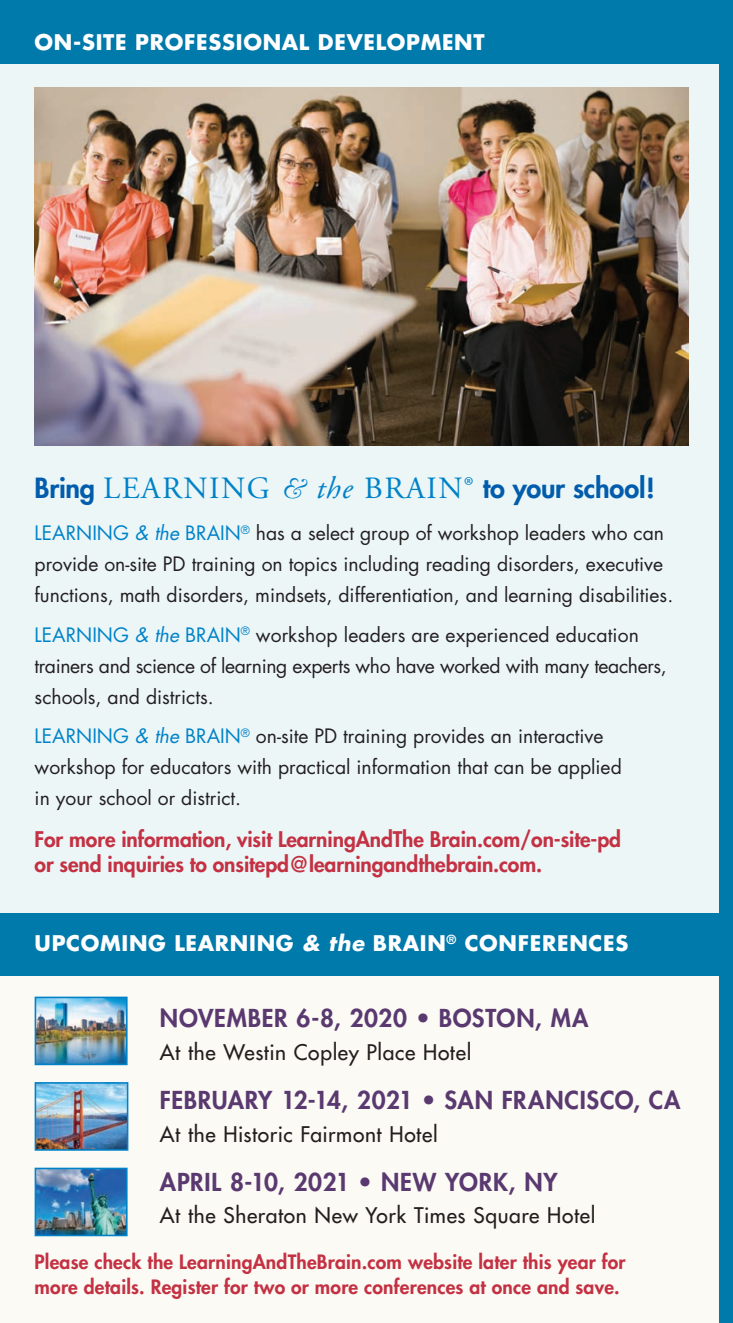
<style>
.page{position:relative;width:733px;height:1323px;background:#fff}
.page>*{position:absolute;margin:0;border:0;box-sizing:border-box;transform-origin:0 0}
.topic_group_title{font:800 27.12px "Futura";letter-spacing:-.01em;color:#015dab}
.topic_group_title-2{font:800 23.97px "Futura";letter-spacing:.03em;color:#593970}
.t1{font:800 21px/24.5px "Futura";letter-spacing:-.005em;color:#c33143}
.topic_group_title-3{font:21px "Futura";letter-spacing:.03em;color:#231f20}
.Paragraph_Style_6{font:700 21px "Futura";letter-spacing:.035em;color:#fff}
.t2{font:19.25px/31px "Futura";color:#231f20}
.t3{font:800 19.25px/25.6px "Futura";letter-spacing:.01em;color:#c33143}
.s1{font-family:"Adobe Garamond Pro";font-weight:400;font-size:30.97px;color:#0082c8}
.s2{font-family:"Bernhard Modern Std";font-weight:400;font-style:italic;font-size:30.97px;color:#0082c8}
.s3{font-family:"Adobe Garamond Pro";font-weight:400;font-style:italic;font-size:30.97px;color:#0082c8}
.s4{color:#0082c8}
.s5{font-style:italic;color:#0082c8}
.s6{font-style:italic}
</style>
<div class="page">
<div style="left:0;top:950px;width:718px;height:373px;background:#fcfaf4"></div>
<div style="left:0;top:0;width:725px;height:913px;background:#ecf6f7"></div>
<div style="left:0;top:0;width:718px;height:64px;background:#0079ab"></div>
<div style="left:0;top:913px;width:725px;height:63px;background:#0079ab"></div>
<div style="left:718px;top:0;width:14px;height:1323px;background:#0079ab"></div>
<img style="left:35px;top:88px;width:653px;height:358px">
<img style="left:38px;top:1000px;width:86px;height:62px">
<div style="left:35px;top:997px;width:92px;height:68px;border:2px solid #0082c8"></div>
<img style="left:38px;top:1085px;width:87px;height:63px">
<div style="left:35px;top:1082px;width:93px;height:69px;border:2px solid #0082c8"></div>
<img style="left:38px;top:1171px;width:86px;height:62px">
<div style="left:35px;top:1168px;width:92px;height:68px;border:2px solid #0082c8"></div>
<p class="Paragraph_Style_6" style="left:35px;top:29px;width:451px">ON-SITE PROFESSIONAL DEVELOPMENT</p>
<p class="topic_group_title" style="left:35px;top:471px;width:621px">Bring <span class="s1">LEARNING</span> <span class="s2">&amp;</span> <span class="s3">the</span> <span class="s1">BRAIN®</span> to your school!</p>
<p class="t2" style="left:35px;top:518px;width:640px"><span class="s4">LEARNING</span> <span class="s5">&amp; the</span> <span class="s4">BRAIN</span><sup>®</sup> has a select group of workshop leaders who can provide on-site PD training on topics including reading disorders, executive functions, math disorders, mindsets, differentiation, and learning disabilities.</p>
<p class="t2" style="left:35px;top:620px;width:633px"><span class="s4">LEARNING</span> <span class="s5">&amp; the</span> <span class="s4">BRAIN</span><sup>®</sup> workshop leaders are experienced education trainers and science of learning experts who have worked with many teachers, schools, and districts.</p>
<p class="t2" style="left:35px;top:721px;width:588px"><span class="s4">LEARNING</span> <span class="s5">&amp; the</span> <span class="s4">BRAIN</span><sup>®</sup> on-site PD training provides an interactive workshop for educators with practical information that can be applied in your school or district.</p>
<p class="t1" style="left:35px;top:827px;width:587px">For more information, visit LearningAndThe Brain.com/on-site-pd or send inquiries to onsitepd@learningandthebrain.com.</p>
<p class="Paragraph_Style_6" style="left:35px;top:929px;width:595px">UPCOMING LEARNING <span class="s6">&amp; the</span> BRAIN<sup>®</sup> CONFERENCES</p>
<p class="topic_group_title-2" style="left:160px;top:1003px;width:430px">NOVEMBER 6-8, 2020 • BOSTON, MA</p>
<p class="topic_group_title-3" style="left:160px;top:1039px;width:313px">At the Westin Copley Place Hotel</p>
<p class="topic_group_title-2" style="left:160px;top:1085px;width:522px">FEBRUARY 12-14, 2021 • SAN FRANCISCO, CA</p>
<p class="topic_group_title-3" style="left:160px;top:1121px;width:279px">At the Historic Fairmont Hotel</p>
<p class="topic_group_title-2" style="left:160px;top:1167px;width:399px">APRIL 8-10, 2021 • NEW YORK, NY</p>
<p class="topic_group_title-3" style="left:160px;top:1202px;width:437px">At the Sheraton New York Times Square Hotel</p>
<p class="t3" style="left:35px;top:1249px;width:592px">Please check the LearningAndTheBrain.com website later this year for more details. Register for two or more conferences at once and save.</p>
</div>
